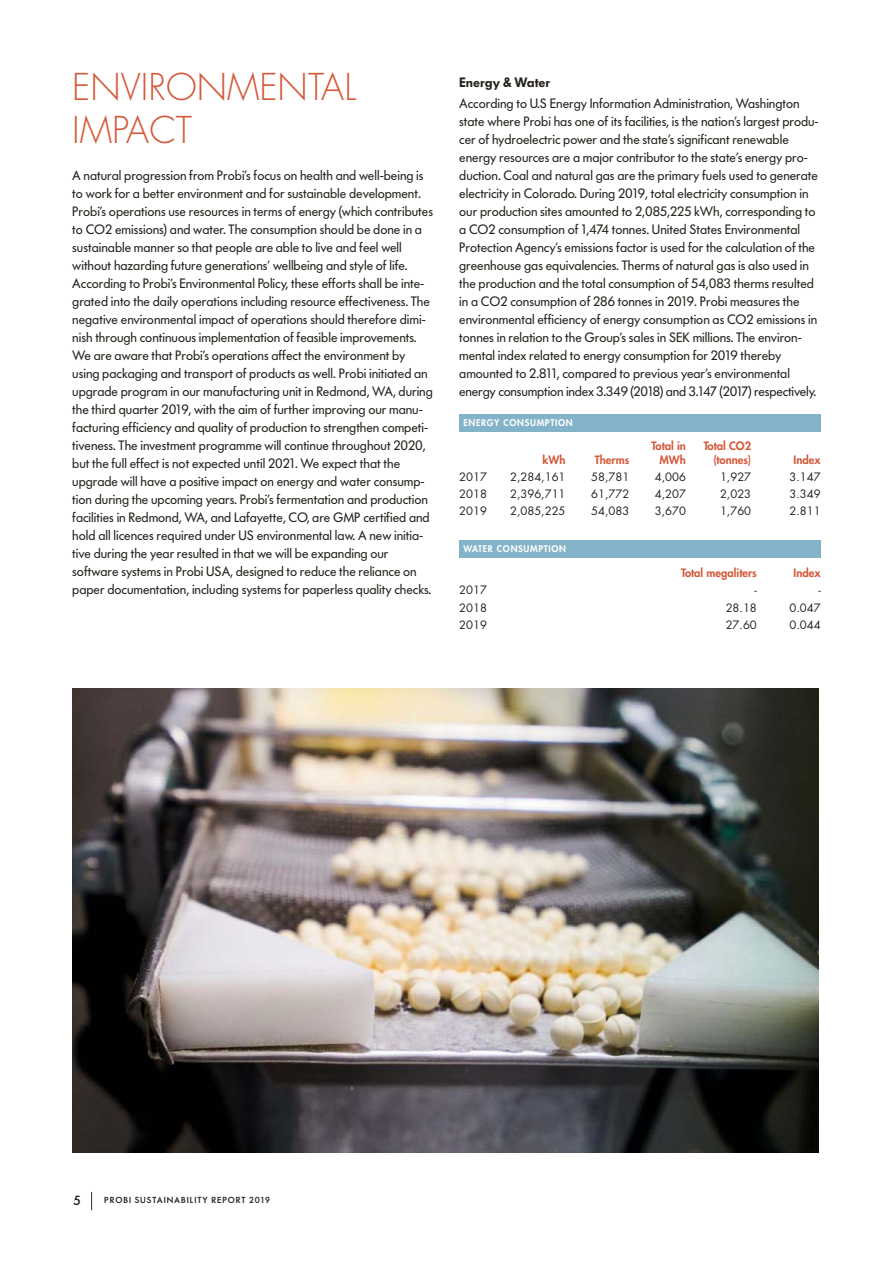
<style>
.page{position:relative;width:893px;height:1263px;background:#fff}
.page>*{position:absolute;margin:0;border:0;box-sizing:border-box;transform-origin:0 0}
.t1{font:300 36px/43.2px "Futura";color:#d4593a}
.t2{font:13.5px/18px "Futura BQ";color:#26221d}
.t3{font:600 13.5px "Futura BQ";color:#26221d}
.t4{font:500 13.2px "Futura BQ";color:#26221d}
.t5{font:11.25px "Futura";color:#26221d}
.t6{font:800 11.25px/13.5px "Futura";color:#d4593a;text-align:right}
.t7{font:800 9px "Futura";letter-spacing:.075em;color:#fff}
.t8{font:500 8.7px "Futura BQ";letter-spacing:.11em;color:#26221d}
</style>
<div class="page">
<svg style="left:91px;top:1192px;width:1px;height:18px"></svg>
<div style="left:459px;top:415px;width:362px;height:17px;background:#83b3c8"></div>
<div style="left:459px;top:541px;width:362px;height:17px;background:#83b3c8"></div>
<img style="left:72px;top:689px;width:747px;height:463px">
<h1 class="t1" style="left:72px;top:66px;width:285px">ENVIRONMENTAL<br>IMPACT</h1>
<p class="t2" style="left:72px;top:166px;width:362px">A natural progression from Probi’s focus on health and well-being is to work for a better environment and for sustainable development.<br>Probi’s operations use resources in terms of energy (which contributes to CO2 emissions) and water. The consumption should be done in a sustainable manner so that people are able to live and feel well without hazarding future generations’ wellbeing and style of life.<br>According to Probi’s Environmental Policy, these efforts shall be inte&shy;grated into the daily operations including resource effectiveness. The negative environmental impact of operations should therefore dimi&shy;nish through continuous implementation of feasible improvements.<br>We are aware that Probi’s operations affect the environment by using packaging and transport of products as well. Probi initiated an upgrade program in our manufacturing unit in Redmond, WA, during the third quarter 2019, with the aim of further improving our manu&shy;facturing efficiency and quality of production to strengthen competi&shy;tiveness. The investment programme will continue throughout 2020, but the full effect is not expected until 2021. We expect that the upgrade will have a positive impact on energy and water consump&shy;tion during the upcoming years. Probi’s fermentation and production facilities in Redmond, WA, and Lafayette, CO, are GMP certified and hold all licences required under US environmental law. A new initia&shy;tive during the year resulted in that we will be expanding our software systems in Probi USA, designed to reduce the reliance on paper documentation, including systems for paperless quality checks.</p>
<p class="t3" style="left:459px;top:73px;width:92px">Energy &amp; Water</p>
<p class="t2" style="left:459px;top:94px;width:361px">According to U.S Energy Information Administration, Washington state where Probi has one of its facilities, is the nation’s largest produ&shy;cer of hydroelectric power and the state’s significant renewable energy resources are a major contributor to the state’s energy pro&shy;duction. Coal and natural gas are the primary fuels used to generate electricity in Colorado. During 2019, total electricity consumption in our production sites amounted to 2,085,225 kWh, corresponding to a CO2 consumption of 1,474 tonnes. United States Environmental Protection Agency’s emissions factor is used for the calculation of the greenhouse gas equivalencies. Therms of natural gas is also used in the production and the total consumption of 54,083 therms resulted in a CO2 consumption of 286 tonnes in 2019. Probi measures the environmental efficiency of energy consumption as CO2 emissions in tonnes in relation to the Group’s sales in SEK millions. The environ&shy;mental index related to energy consumption for 2019 thereby amounted to 2.811, compared to previous year’s environmental energy consumption index 3.349 (2018) and 3.147 (2017) respectively.</p>
<p class="t7" style="left:463px;top:417px;width:111px">ENERGY CONSUMPTION</p>
<p class="t6" style="left:543px;top:452px;width:24px">kWh</p>
<p class="t6" style="left:595px;top:452px;width:36px">Therms</p>
<p class="t6" style="left:652px;top:439px;width:36px">Total in<br>MWh</p>
<p class="t6" style="left:704px;top:439px;width:49px">Total CO2 (tonnes)</p>
<p class="t6" style="left:794px;top:452px;width:29px">Index</p>
<p class="t5" style="left:459px;top:469px;width:29px">2017</p>
<p class="t5" style="left:510px;top:469px;width:57px">2,284,161</p>
<p class="t5" style="left:591px;top:469px;width:40px">58,781</p>
<p class="t5" style="left:655px;top:469px;width:33px">4,006</p>
<p class="t5" style="left:720px;top:469px;width:33px">1,927</p>
<p class="t5" style="left:789px;top:469px;width:33px">3.147</p>
<p class="t5" style="left:459px;top:486px;width:29px">2018</p>
<p class="t5" style="left:510px;top:486px;width:57px">2,396,711</p>
<p class="t5" style="left:591px;top:486px;width:40px">61,772</p>
<p class="t5" style="left:655px;top:486px;width:33px">4,207</p>
<p class="t5" style="left:720px;top:486px;width:33px">2,023</p>
<p class="t5" style="left:789px;top:486px;width:33px">3.349</p>
<p class="t5" style="left:459px;top:503px;width:29px">2019</p>
<p class="t5" style="left:510px;top:503px;width:57px">2,085,225</p>
<p class="t5" style="left:591px;top:503px;width:40px">54,083</p>
<p class="t5" style="left:655px;top:503px;width:33px">3,670</p>
<p class="t5" style="left:720px;top:503px;width:33px">1,760</p>
<p class="t5" style="left:789px;top:503px;width:33px">2.811</p>
<p class="t7" style="left:463px;top:543px;width:104px">WATER CONSUMPTION</p>
<p class="t6" style="left:681px;top:566px;width:77px">Total megaliters</p>
<p class="t6" style="left:794px;top:566px;width:29px">Index</p>
<p class="t5" style="left:459px;top:582px;width:29px">2017</p>
<p class="t5" style="left:755px;top:582px;width:4px">-</p>
<p class="t5" style="left:818px;top:582px;width:4px">-</p>
<p class="t5" style="left:459px;top:600px;width:29px">2018</p>
<p class="t5" style="left:726px;top:600px;width:33px">28.18</p>
<p class="t5" style="left:789px;top:600px;width:33px">0.047</p>
<p class="t5" style="left:459px;top:617px;width:29px">2019</p>
<p class="t5" style="left:726px;top:617px;width:33px">27.60</p>
<p class="t5" style="left:789px;top:617px;width:33px">0.044</p>
<p class="t4" style="left:74px;top:1191px;width:9px">5</p>
<p class="t8" style="left:104px;top:1195px;width:168px">PROBI SUSTAINABILITY REPORT 2019</p>
</div>
